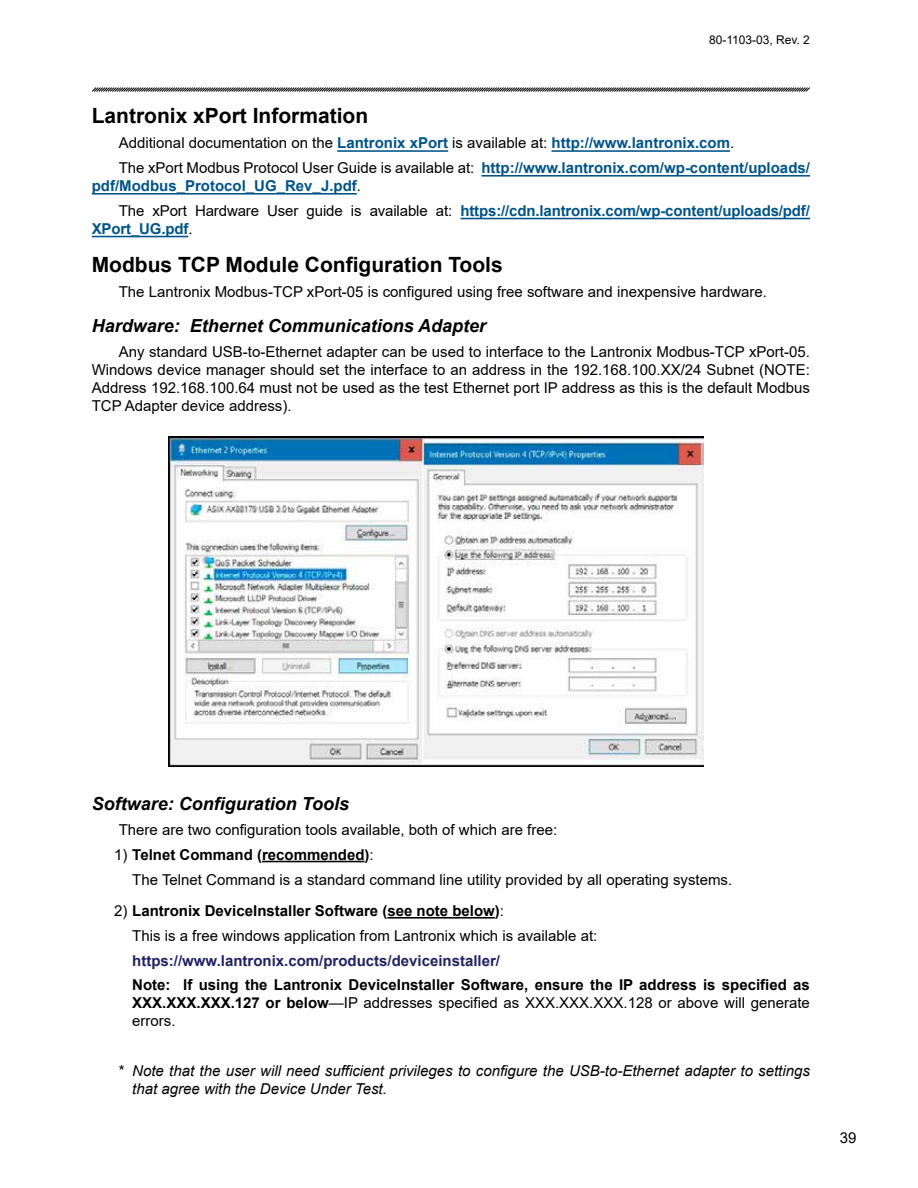
<style>
.page{position:relative;width:918px;height:1188px;background:#fff}
.page>*{position:absolute;margin:0;border:0;box-sizing:border-box;transform-origin:0 0}
.t1{font:700 21px "Arial";color:#000}
.t2{font:italic 700 18px "Arial";color:#000}
.t3{font:15px/24.8px "Arial";color:#000}
.t4{font:700 15px/18px "Arial";color:#000;text-align:justify}
.t5{font:700 15px/24.8px "Arial";letter-spacing:-.01em;color:#005488}
.t6{font:italic 15px/18px "Arial";color:#000}
.t7{font:700 15px "Arial";color:#222262}
.t8{font:12px "Arial";color:#000}
.s1{font-weight:700;color:#005488}
.s2{font-weight:400;color:#000}
.s3{font-weight:700}
.s4{font-weight:400}
.s5{font-style:normal}
</style>
<div class="page">
<svg style="left:91px;top:87px;width:719px;height:5px;background:#828282"></svg>
<hr style="left:337px;top:150px;width:111px;height:2px;background:#005488">
<hr style="left:552px;top:150px;width:178px;height:2px;background:#005488">
<hr style="left:481px;top:175px;width:329px;height:2px;background:#005488">
<hr style="left:92px;top:193px;width:265px;height:2px;background:#005488">
<hr style="left:461px;top:218px;width:349px;height:1px;background:#005488">
<hr style="left:92px;top:236px;width:96px;height:1px;background:#005488">
<hr style="left:262px;top:861px;width:103px;height:1px;background:#000">
<hr style="left:387px;top:917px;width:108px;height:2px;background:#000">
<img style="left:168px;top:436px;width:536px;height:331px">
<p class="t8" style="left:709px;top:32px;width:102px">80-1103-03, Rev. 2</p>
<h1 class="t1" style="left:92px;top:101px;width:278px">Lantronix xPort Information</h1>
<p class="t3" style="left:119px;top:130px;width:693px">Additional documentation on the <span class="s1">Lantronix xPort</span> is available at: <span class="s1">http://www.lantronix.com</span>.<br>The xPort Modbus Protocol User Guide is available at: <span class="s1">http://www.lantronix.com/wp-content/uploads/</span></p>
<p class="t5" style="left:119px;top:173px;width:693px;text-indent:-27px">pdf/Modbus_Protocol_UG_Rev_J.pdf<span class="s2">.<br>The xPort Hardware User guide is available at:</span> https://cdn.lantronix.com/wp-content/uploads/pdf/</p>
<p class="t5" style="left:92px;top:216px;width:102px">XPort_UG.pdf<span class="s2">.</span></p>
<h1 class="t1" style="left:92px;top:250px;width:413px">Modbus TCP Module Configuration Tools</h1>
<p class="t3" style="left:119px;top:279px;width:650px">The Lantronix Modbus-TCP xPort-05 is configured using free software and inexpensive hardware.</p>
<p class="t2" style="left:92px;top:314px;width:396px">Hardware: Ethernet Communications Adapter</p>
<p class="t3" style="left:92px;top:342px;width:720px;line-height:18px;text-align:justify;text-indent:27px">Any standard USB-to-Ethernet adapter can be used to interface to the Lantronix Modbus-TCP xPort-05.<br>Windows device manager should set the interface to an address in the 192.168.100.XX/24 Subnet (NOTE:<br>Address 192.168.100.64 must not be used as the test Ethernet port IP address as this is the default Modbus TCP Adapter device address).</p>
<p class="t2" style="left:92px;top:792px;width:259px">Software: Configuration Tools</p>
<p class="t3" style="left:119px;top:817px;width:440px">There are two configuration tools available, both of which are free:</p>
<p class="t3" style="left:132px;top:842px;width:601px;text-indent:-18px">1) <span class="s3">Telnet Command (recommended)</span>:<br>The Telnet Command is a standard command line utility provided by all operating systems.</p>
<p class="t3" style="left:132px;top:898px;width:467px;text-indent:-18px">2) <span class="s3">Lantronix DeviceInstaller Software (see note below)</span>:<br>This is a free windows application from Lantronix which is available at:</p>
<p class="t7" style="left:132px;top:950px;width:369px">https://www.lantronix.com/products/deviceinstaller/</p>
<p class="t4" style="left:132px;top:976px;width:679px">Note: If using the Lantronix DeviceInstaller Software, ensure the IP address is specified as XXX.XXX.XXX.127 or below<span class="s4">—IP addresses specified as XXX.XXX.XXX.128 or above will generate errors.</span></p>
<p class="t6" style="left:132px;top:1062px;width:679px;text-indent:-14px"><span class="s5">*</span> Note that the user will need sufficient privileges to configure the USB-to-Ethernet adapter to settings that agree with the Device Under Test.</p>
<p class="t3" style="left:840px;top:1125px;width:18px">39</p>
</div>
